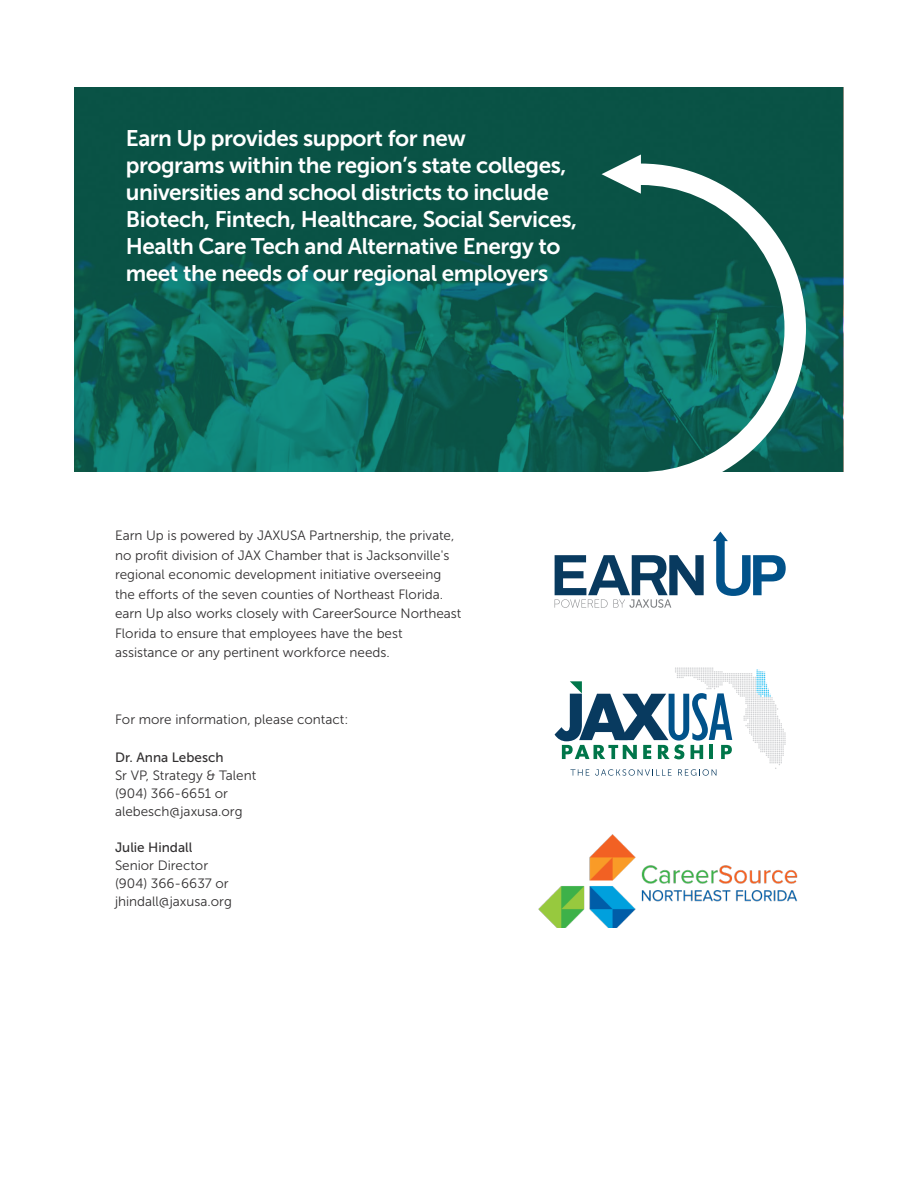
<style>
.page{position:relative;width:918px;height:1188px;background:#fff}
.page>*{position:absolute;margin:0;border:0;box-sizing:border-box;transform-origin:0 0}
.t1{font:22.5px/27px "Museo Sans 700";letter-spacing:-.02em;color:#fff}
.Copy{font:13.5px/19.5px "Museo Sans 300";color:#312f30}
.Copy-2{font:13.5px "Museo Sans 500";color:#312f30}
</style>
<div class="page">
<svg style="left:555px;top:555px;width:149px;height:53px"></svg>
<svg style="left:713px;top:532px;width:73px;height:64px"></svg>
<svg style="left:555px;top:667px;width:231px;height:109px"></svg>
<svg style="left:75px;top:87px;width:768px;height:385px;background:#0b5e52"></svg>
<svg style="left:602px;top:155px;width:204px;height:317px;background:#30776e"></svg>
<img style="left:538px;top:834px;width:260px;height:94px">
<p class="t1" style="left:126px;top:125px;width:453px">Earn Up provides support for new<br>programs within the region’s state colleges, universities and school districts to include Biotech, Fintech, Healthcare, Social Services, Health Care Tech and Alternative Energy to meet the needs of our regional employers</p>
<p class="Copy" style="left:115px;top:526px;width:348px">Earn Up is powered by JAXUSA Partnership, the private, no profit division of JAX Chamber that is Jacksonville's regional economic development initiative overseeing the efforts of the seven counties of Northeast Florida. earn Up also works closely with CareerSource Northeast Florida to ensure that employees have the best assistance or any pertinent workforce needs.</p>
<p class="Copy" style="left:115px;top:710px;width:235px">For more information, please contact:</p>
<p class="Copy-2" style="left:115px;top:750px;width:110px">Dr. Anna Lebesch</p>
<p class="Copy" style="left:115px;top:765px;width:143px">Sr VP, Strategy &amp; Talent</p>
<p class="Copy" style="left:115px;top:783px;width:114px">(904) 366-6651 or</p>
<p class="Copy" style="left:115px;top:801px;width:129px">alebesch@jaxusa.org</p>
<p class="Copy-2" style="left:115px;top:840px;width:79px">Julie Hindall</p>
<p class="Copy" style="left:115px;top:855px;width:95px">Senior Director</p>
<p class="Copy" style="left:115px;top:873px;width:115px">(904) 366-6637 or</p>
<p class="Copy" style="left:115px;top:891px;width:118px">jhindall@jaxusa.org</p>
</div>
